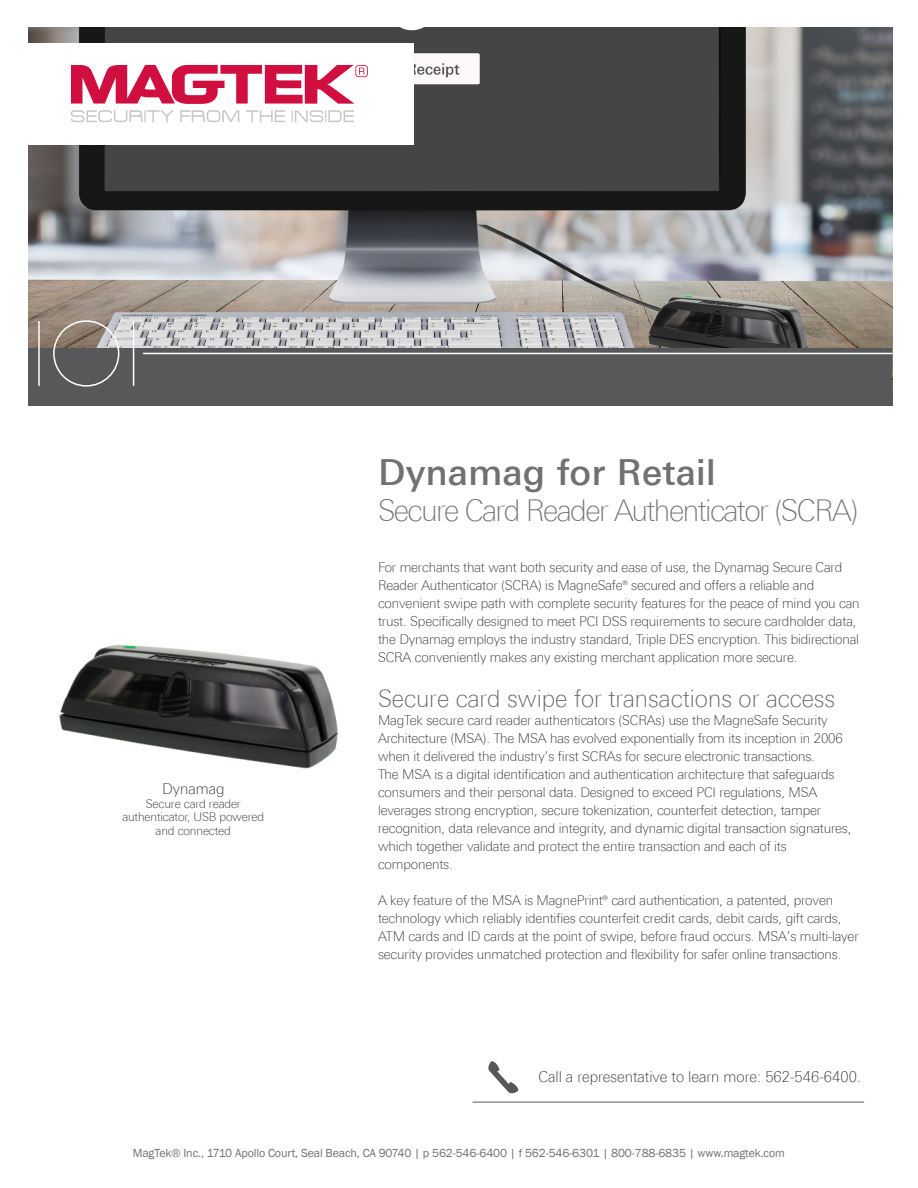
<style>
.page{position:relative;width:918px;height:1188px;background:#fff}
.page>*{position:absolute;margin:0;border:0;box-sizing:border-box;transform-origin:0 0}
.t1{font:500 36px "Linotype Univers 530";letter-spacing:.01em;color:#717074}
.t2{font:100 30px "Linotype Univers 230";letter-spacing:-.05em;color:#717074}
.t3{font:100 24px "Linotype Univers 230";color:#57585a}
.t4{font:100 15px "Linotype Univers 230";color:#231f20}
.t5{font:100 13.5px/18px "Linotype Univers 230";letter-spacing:-.01em;color:#231f20}
.Address{font:12px "Franklin Gothic";letter-spacing:-.01em;color:#717074}
.t6{font:100 12px/13.5px "Linotype Univers 230";letter-spacing:-.01em;color:#231f20;text-align:center}
</style>
<div class="page">
<img style="left:28px;top:27px;width:864px;height:321px">
<div style="left:2px;top:44px;width:412px;height:101px;background:#fff"></div>
<svg style="left:71px;top:65px;width:297px;height:39px"></svg>
<svg style="left:71px;top:110px;width:103px;height:12px"></svg>
<svg style="left:180px;top:110px;width:59px;height:12px"></svg>
<svg style="left:246px;top:110px;width:39px;height:12px"></svg>
<svg style="left:292px;top:110px;width:62px;height:12px"></svg>
<div style="left:28px;top:348px;width:864px;height:57px;background:#57585a"></div>
<hr style="left:38px;top:321px;width:2px;height:65px;background:#fff">
<div style="left:53px;top:320px;width:66px;height:67px;border:2px solid #fff;border-radius:50%"></div>
<hr style="left:133px;top:321px;width:1px;height:65px;background:#fff">
<hr style="left:143px;top:353px;width:749px;height:1px;background:#fff">
<img style="left:59px;top:644px;width:279px;height:125px">
<hr style="left:473px;top:1102px;width:391px;height:1px;background:#57585a">
<svg style="left:488px;top:1061px;width:31px;height:33px"></svg>
<p class="t4" style="left:162px;top:780px;width:64px">Dynamag</p>
<p class="t6" style="left:122px;top:797px;width:143px">Secure card reader authenticator, USB powered and connected</p>
<p class="t1" style="left:378px;top:451px;width:339px">Dynamag for Retail</p>
<p class="t2" style="left:378px;top:493px;width:482px">Secure Card Reader Authenticator (SCRA)</p>
<p class="t5" style="left:378px;top:558px;width:483px">For merchants that want both security and ease of use, the Dynamag Secure Card Reader Authenticator (SCRA) is MagneSafe® secured and offers a reliable and convenient swipe path with complete security features for the peace of mind you can trust. Specifically designed to meet PCI DSS requirements to secure cardholder data, the Dynamag employs the industry standard, Triple DES encryption. This bidirectional SCRA conveniently makes any existing merchant application more secure.</p>
<p class="t3" style="left:378px;top:684px;width:459px">Secure card swipe for transactions or access</p>
<p class="t5" style="left:378px;top:711px;width:475px">MagTek secure card reader authenticators (SCRAs) use the MagneSafe Security Architecture (MSA). The MSA has evolved exponentially from its inception in 2006 when it delivered the industry’s first SCRAs for secure electronic transactions.<br>The MSA is a digital identification and authentication architecture that safeguards consumers and their personal data. Designed to exceed PCI regulations, MSA leverages strong encryption, secure tokenization, counterfeit detection, tamper recognition, data relevance and integrity, and dynamic digital transaction signatures, which together validate and protect the entire transaction and each of its components.</p>
<p class="t5" style="left:378px;top:891px;width:482px">A key feature of the MSA is MagnePrint® card authentication, a patented, proven technology which reliably identifies counterfeit credit cards, debit cards, gift cards, ATM cards and ID cards at the point of swipe, before fraud occurs. MSA’s multi-layer security provides unmatched protection and flexibility for safer online transactions.</p>
<p class="t4" style="left:539px;top:1068px;width:324px">Call a representative to learn more: 562-546-6400.</p>
<p class="Address" style="left:133px;top:1146px;width:654px">MagTek® Inc., 1710 Apollo Court, Seal Beach, CA 90740 | p 562-546-6400 | f 562-546-6301 | 800-788-6835 | www.magtek.com</p>
</div>
